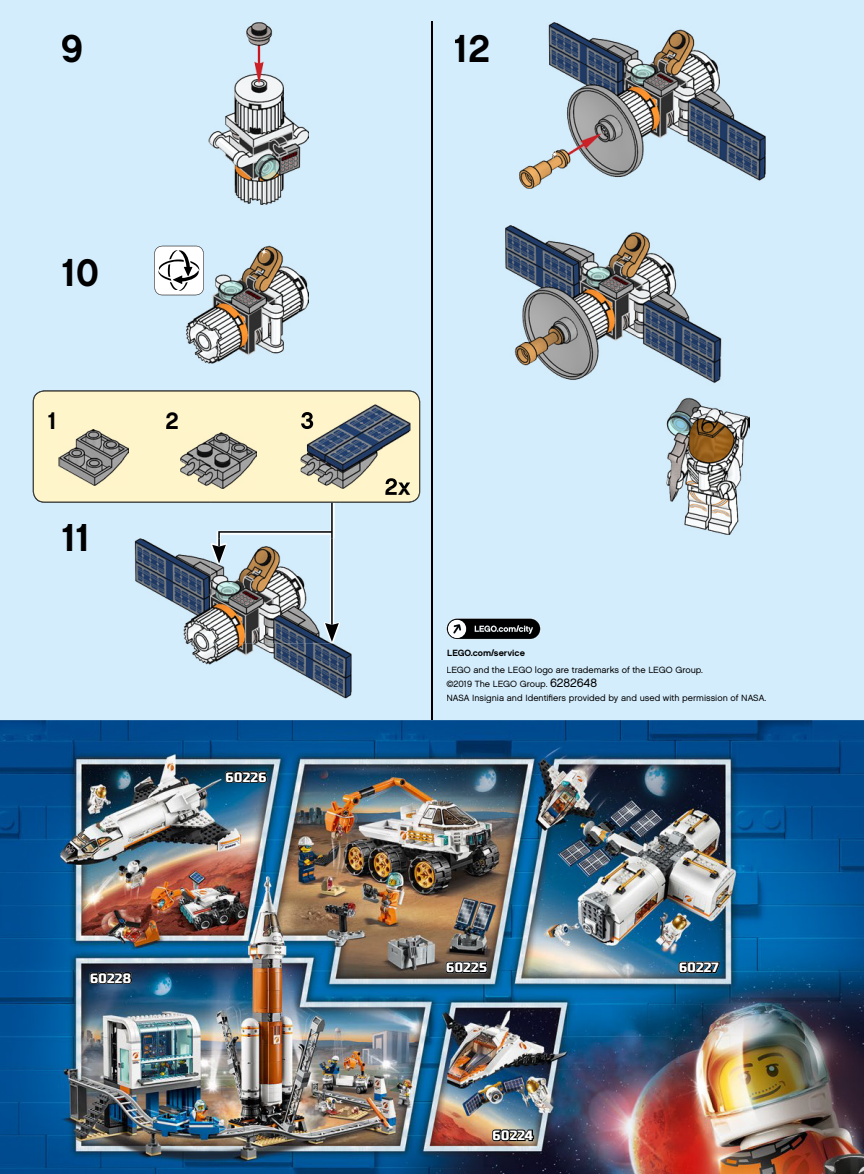
<style>
.page{position:relative;width:864px;height:1174px;background:#fff}
.page>*{position:absolute;margin:0;border:0;box-sizing:border-box;transform-origin:0 0}
.t1{font:700 39px "LEGO Chalet 60";color:#000}
.t2{font:700 24px "LEGO Chalet 60";color:#000}
.t3{font:700 13.5px "Supermolot";color:#fff}
.t4{font:9px/14.4px "LEGO Chalet 60";color:#000}
.t5{font:700 9px "LEGO Chalet 60";color:#000}
.s1{font-size:12px}
</style>
<div class="page">
<div style="left:0;top:0;width:863px;height:1174px;background:#d4edfc"></div>
<img style="left:519px;top:22px;width:246px;height:167px">
<img style="left:135px;top:538px;width:216px;height:160px">
<hr style="left:431px;top:21px;width:1px;height:699px;background:#000">
<img style="left:186px;top:246px;width:123px;height:117px">
<img style="left:505px;top:226px;width:243px;height:308px">
<img style="left:211px;top:503px;width:129px;height:140px">
<img style="left:218px;top:503px;width:114px;height:122px">
<img style="left:212px;top:545px;width:14px;height:18px">
<img style="left:325px;top:623px;width:13px;height:19px">
<div style="left:33px;top:391px;width:384px;height:111px;background:#fff5cb"></div>
<img style="left:300px;top:404px;width:85px;height:85px">
<svg style="left:385px;top:393px;width:35px;height:107px;background:#d8d2b4"></svg>
<img style="left:385px;top:478px;width:25px;height:11px">
<img style="left:180px;top:432px;width:77px;height:57px">
<img style="left:59px;top:429px;width:70px;height:57px">
<div style="left:49px;top:412px;width:5px;height:17px;background:#fff5cb"></div>
<div style="left:166px;top:412px;width:12px;height:17px;background:#fff5cb"></div>
<img style="left:301px;top:412px;width:12px;height:17px">
<img style="left:203px;top:246px;width:1px;height:49px">
<svg style="left:154px;top:246px;width:49px;height:49px;background:#d2d2d2"></svg>
<img style="left:209px;top:22px;width:100px;height:182px">
<svg style="left:259px;top:245px;width:10px;height:13px"></svg>
<svg style="left:549px;top:148px;width:10px;height:13px"></svg>
<svg style="left:446px;top:618px;width:94px;height:21px;background:#46484a"></svg>
<img style="left:0;top:720px;width:863px;height:454px">
<svg style="left:225px;top:771px;width:42px;height:12px"></svg>
<svg style="left:89px;top:972px;width:43px;height:12px"></svg>
<svg style="left:445px;top:961px;width:42px;height:12px"></svg>
<svg style="left:678px;top:961px;width:41px;height:12px"></svg>
<svg style="left:492px;top:1129px;width:42px;height:12px"></svg>
<h1 class="t1" style="left:61px;top:24px;width:23px">9</h1>
<h1 class="t1" style="left:61px;top:247px;width:39px">10</h1>
<h2 class="t2" style="left:48px;top:405px;width:12px">1</h2>
<h2 class="t2" style="left:165px;top:405px;width:15px">2</h2>
<h1 class="t1" style="left:61px;top:513px;width:32px">11</h1>
<h3 class="t3" style="left:90px;top:969px;width:43px">60228</h3>
<h3 class="t3" style="left:225px;top:768px;width:43px">60226</h3>
<h1 class="t1" style="left:453px;top:24px;width:39px">12</h1>
<h2 class="t2" style="left:384px;top:471px;width:27px">2x</h2>
<p class="t5" style="left:447px;top:647px;width:79px">LEGO.com/service</p>
<p class="t4" style="left:446px;top:690px;width:321px">NASA Insignia and Identifiers provided by and used with permission of NASA.</p>
<p class="t4" style="left:446px;top:662px;width:258px">LEGO and the LEGO logo are trademarks of the LEGO Group. ©2019 The LEGO Group. <span class="s1">6282648</span></p>
<h3 class="t3" style="left:445px;top:959px;width:43px">60225</h3>
<h3 class="t3" style="left:678px;top:959px;width:42px">60227</h3>
<h3 class="t3" style="left:492px;top:1127px;width:43px">60224</h3>
</div>
